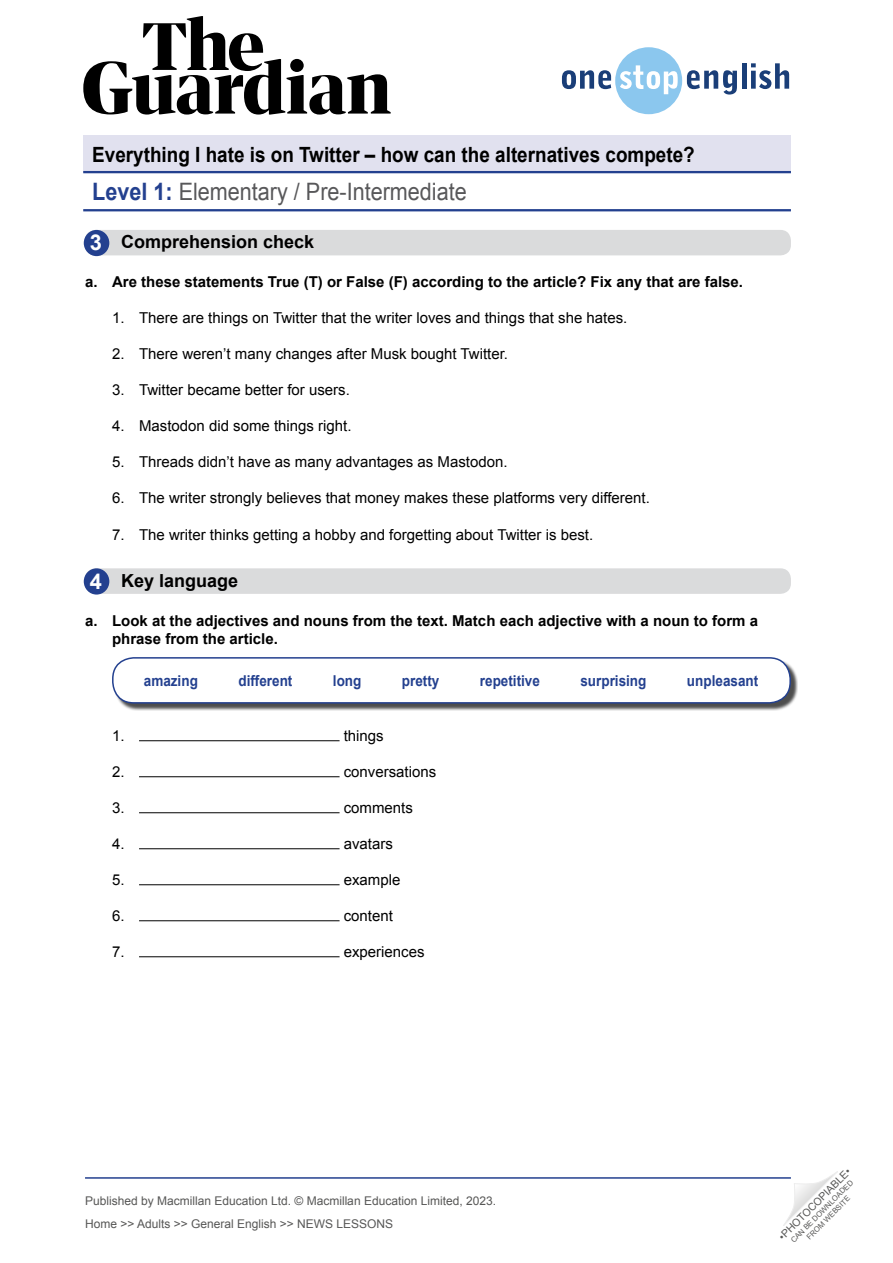
<style>
.page{position:relative;width:893px;height:1263px;background:#fff}
.page>*{position:absolute;margin:0;border:0;box-sizing:border-box;transform-origin:0 0}
.t1{font:24px "Arial";color:#58585a;scale:.9 1}
.WS__Exercise_title{font:700 21.9px "Arial";color:#fff}
.t2{font:700 21px "Arial";color:#000;scale:.9 1}
.WS__Exercise_title-2{font:700 18px "Arial";color:#000}
.t3{font:15px "Arial";color:#000}
.t4{font:700 15px/18px "Arial";color:#000}
.TN__Body_text{font:700 15px "Arial";color:#23408f;scale:.9 1}
.t5{font:12px/23px "Arial";color:#575756}
.t6{font:10.5px "Arial";color:#575756}
.t7{font:7.5px/9px "Arial";color:#575756;text-align:center}
.s1{font-weight:700;color:#23408f}
</style>
<div class="page">
<svg style="left:783px;top:1171px;width:55px;height:55px"></svg>
<svg style="left:83px;top:16px;width:308px;height:99px"></svg>
<svg style="left:562px;top:47px;width:175px;height:67px"></svg>
<hr style="left:742px;top:63px;width:4px;height:26px;background:#1a3e78">
<svg style="left:751px;top:63px;width:38px;height:26px"></svg>
<hr style="left:85px;top:1177px;width:706px;height:2px;background:#23408f">
<div style="left:83px;top:136px;width:708px;height:37px;background:#e1e1ef"></div>
<hr style="left:83px;top:171px;width:708px;height:2px;background:#23408f">
<hr style="left:83px;top:209px;width:708px;height:2px;background:#23408f">
<div style="left:85px;top:568px;width:706px;height:26px;background:#dadbdc;border-radius:10px"></div>
<div style="left:84px;top:568px;width:25px;height:27px;background:#23408f;border-radius:50%"></div>
<div style="left:85px;top:230px;width:706px;height:25px;background:#dadbdc;border-radius:10px"></div>
<div style="left:84px;top:230px;width:25px;height:26px;background:#23408f;border-radius:50%"></div>
<div style="left:114px;top:659px;width:684px;height:52px;background:#000;opacity:.7"></div>
<div style="left:113px;top:658px;width:677px;height:45px;background:#fff;border-radius:21px"></div>
<div style="left:112px;top:657px;width:679px;height:47px;border:2px solid #23408f;border-radius:21px"></div>
<hr style="left:139px;top:740px;width:201px;height:1px;background:#000">
<hr style="left:139px;top:776px;width:201px;height:1px;background:#000">
<hr style="left:139px;top:812px;width:201px;height:1px;background:#000">
<hr style="left:139px;top:848px;width:201px;height:1px;background:#000">
<hr style="left:139px;top:884px;width:201px;height:1px;background:#000">
<hr style="left:139px;top:920px;width:201px;height:1px;background:#000">
<hr style="left:139px;top:956px;width:201px;height:1px;background:#000">
<h3 class="t2" style="left:92px;top:141px;width:671px">Everything I hate is on Twitter – how can the alternatives compete?</h3>
<h1 class="t1" style="left:92px;top:176px;width:418px"><span class="s1">Level 1:</span> Elementary / Pre-Intermediate</h1>
<p class="WS__Exercise_title" style="left:90px;top:228px;width:14px">3</p>
<p class="WS__Exercise_title-2" style="left:121px;top:230px;width:195px">Comprehension check</p>
<p class="t4" style="left:85px;top:274px;width:660px">a. Are these statements True (T) or False (F) according to the article? Fix any that are false.</p>
<p class="t3" style="left:112px;top:308px;width:517px">1. There are things on Twitter that the writer loves and things that she hates.</p>
<p class="t3" style="left:112px;top:344px;width:398px">2. There weren’t many changes after Musk bought Twitter.</p>
<p class="t3" style="left:112px;top:380px;width:239px">3. Twitter became better for users.</p>
<p class="t3" style="left:112px;top:416px;width:241px">4. Mastodon did some things right.</p>
<p class="t3" style="left:112px;top:452px;width:397px">5. Threads didn’t have as many advantages as Mastodon.</p>
<p class="t3" style="left:112px;top:488px;width:539px">6. The writer strongly believes that money makes these platforms very different.</p>
<p class="t3" style="left:112px;top:524px;width:483px">7. The writer thinks getting a hobby and forgetting about Twitter is best.</p>
<p class="WS__Exercise_title-2" style="left:121px;top:568px;width:119px">Key language</p>
<p class="t4" style="left:112px;top:612px;width:647px;text-indent:-27px">a. Look at the adjectives and nouns from the text. Match each adjective with a noun to form a phrase from the article.</p>
<p class="TN__Body_text" style="left:144px;top:671px;width:62px">amazing</p>
<p class="TN__Body_text" style="left:238px;top:671px;width:62px">different</p>
<p class="TN__Body_text" style="left:333px;top:671px;width:33px">long</p>
<p class="TN__Body_text" style="left:402px;top:671px;width:43px">pretty</p>
<p class="TN__Body_text" style="left:480px;top:671px;width:68px">repetitive</p>
<p class="TN__Body_text" style="left:580px;top:671px;width:75px">surprising</p>
<p class="TN__Body_text" style="left:687px;top:671px;width:81px">unpleasant</p>
<p class="WS__Exercise_title" style="left:90px;top:567px;width:14px">4</p>
<p class="t3" style="left:112px;top:726px;width:14px">1.</p>
<p class="t3" style="left:344px;top:726px;width:42px">things</p>
<p class="t3" style="left:112px;top:762px;width:14px">2.</p>
<p class="t3" style="left:344px;top:762px;width:94px">conversations</p>
<p class="t3" style="left:112px;top:798px;width:14px">3.</p>
<p class="t3" style="left:344px;top:798px;width:71px">comments</p>
<p class="t3" style="left:112px;top:834px;width:14px">4.</p>
<p class="t3" style="left:344px;top:834px;width:51px">avatars</p>
<p class="t3" style="left:112px;top:870px;width:14px">5.</p>
<p class="t3" style="left:344px;top:870px;width:58px">example</p>
<p class="t3" style="left:112px;top:906px;width:14px">6.</p>
<p class="t3" style="left:344px;top:906px;width:51px">content</p>
<p class="t3" style="left:112px;top:942px;width:14px">7.</p>
<p class="t3" style="left:344px;top:942px;width:82px">experiences</p>
<p class="t5" style="left:85px;top:1189px;width:413px">Published by Macmillan Education Ltd. © Macmillan Education Limited, 2023.<br>Home &gt;&gt; Adults &gt;&gt; General English &gt;&gt; NEWS LESSONS</p>
<p class="t6" style="left:776px;top:1233px;width:99px;rotate:-45deg">•PHOTOCOPIABLE•</p>
<p class="t7" style="left:789px;top:1238px;width:86px;rotate:-45deg">CAN BE DOWNLOADED<br>FROM WEBSITE</p>
</div>
